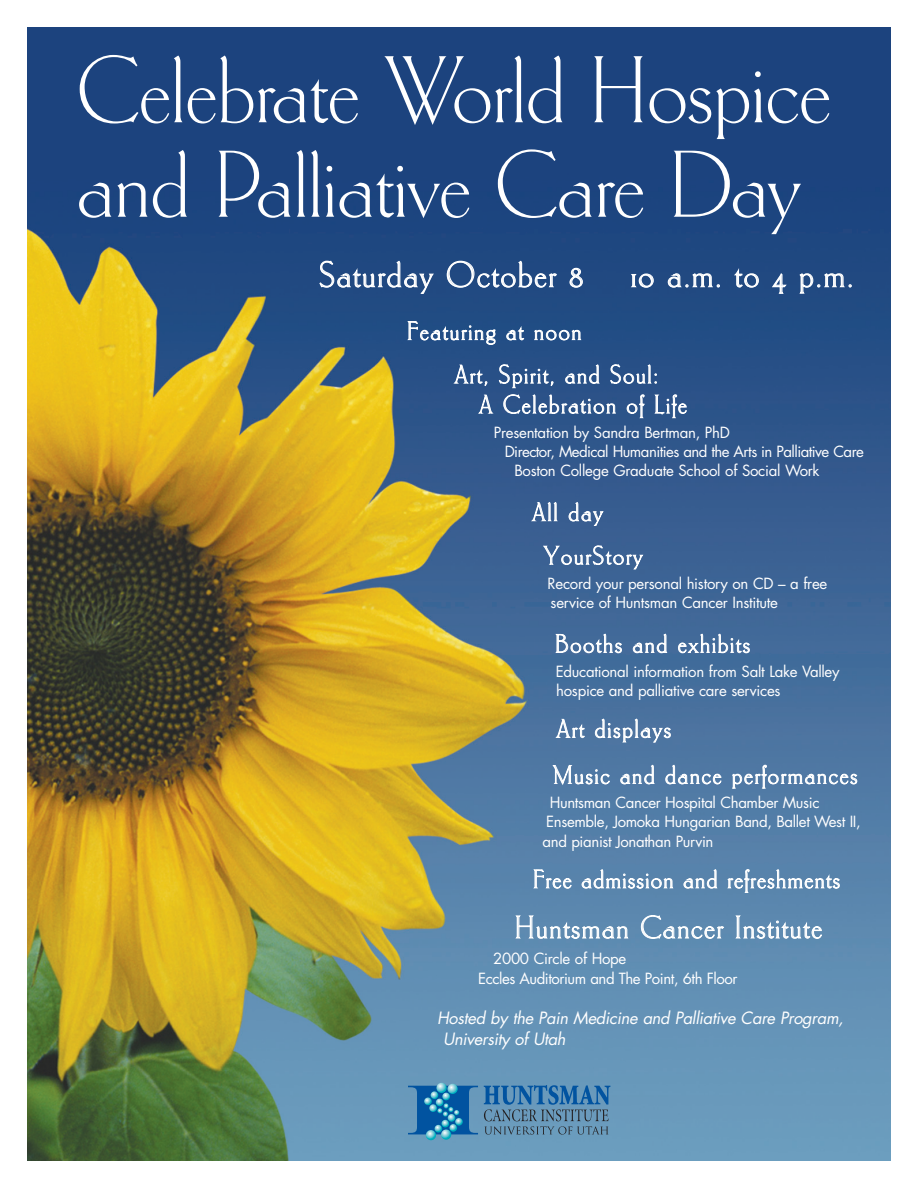
<style>
.page{position:relative;width:918px;height:1188px;background:#fff}
.page>*{position:absolute;margin:0;border:0;box-sizing:border-box;transform-origin:0 0}
.t1{font:99px/94.5px "Carlton Plain";color:#fff}
.t2{font:37.5px "Carlton Plain";letter-spacing:.055em;color:#fff}
.t3{font:33px "Carlton Plain";letter-spacing:.055em;color:#fff}
.t4{font:27px/43.5px "Carlton Plain";letter-spacing:.07em;color:#fff}
.t5{font:italic 16.5px/21px "Futura";color:#fff}
.t6{font:15px/19.4px "Futura";letter-spacing:-.02em;color:#fff}
</style>
<div class="page">
<img style="left:27px;top:27px;width:864px;height:1134px">
<svg style="left:408px;top:1083px;width:70px;height:57px;background:#3883b4"></svg>
<svg style="left:484px;top:1085px;width:126px;height:50px;background:#5183a9"></svg>
<h1 class="t1" style="left:77px;top:50px;width:756px">Celebrate World Hospice and Palliative Care Day</h1>
<h2 class="t2" style="left:319px;top:262px;width:265px">Saturday October 8</h2>
<h2 class="t2" style="left:631px;top:262px;width:224px">10 a.m. to 4 p.m.</h2>
<h3 class="t4" style="left:455px;top:311px;width:205px;text-indent:-47px">Featuring at noon<br>Art, Spirit, and Soul:</h3>
<h3 class="t4" style="left:479px;top:385px;width:209px">A Celebration of Life</h3>
<p class="t6" style="left:494px;top:424px;width:238px">Presentation by Sandra Bertman, PhD</p>
<p class="t6" style="left:505px;top:443px;width:361px">Director, Medical Humanities and the Arts in Palliative Care</p>
<p class="t6" style="left:514px;top:462px;width:307px">Boston College Graduate School of Social Work</p>
<h3 class="t4" style="left:544px;top:492px;width:100px;text-indent:-12px">All day<br>YourStory</h3>
<p class="t6" style="left:548px;top:575px;width:281px">Record your personal history on CD – a free service of Huntsman Cancer Institute</p>
<h3 class="t4" style="left:555px;top:624px;width:196px">Booths and exhibits</h3>
<p class="t6" style="left:556px;top:663px;width:285px">Educational information from Salt Lake Valley hospice and palliative care services</p>
<h3 class="t4" style="left:554px;top:708px;width:305px;line-height:46px">Art displays<br>Music and dance performances</h3>
<p class="t6" style="left:543px;top:794px;width:320px;text-indent:7px">Huntsman Cancer Hospital Chamber Music<br>Ensemble, Jomoka Hungarian Band, Ballet West II, and pianist Jonathan Purvin</p>
<h3 class="t4" style="left:533px;top:859px;width:308px">Free admission and refreshments</h3>
<h3 class="t3" style="left:515px;top:916px;width:309px">Huntsman Cancer Institute</h3>
<p class="t6" style="left:478px;top:951px;width:261px;text-indent:15px">2000 Circle of Hope<br>Eccles Auditorium and The Point, 6th Floor</p>
<p class="t5" style="left:443px;top:1009px;width:405px;text-indent:-6px">Hosted by the Pain Medicine and Palliative Care Program,<br>University of Utah</p>
</div>
